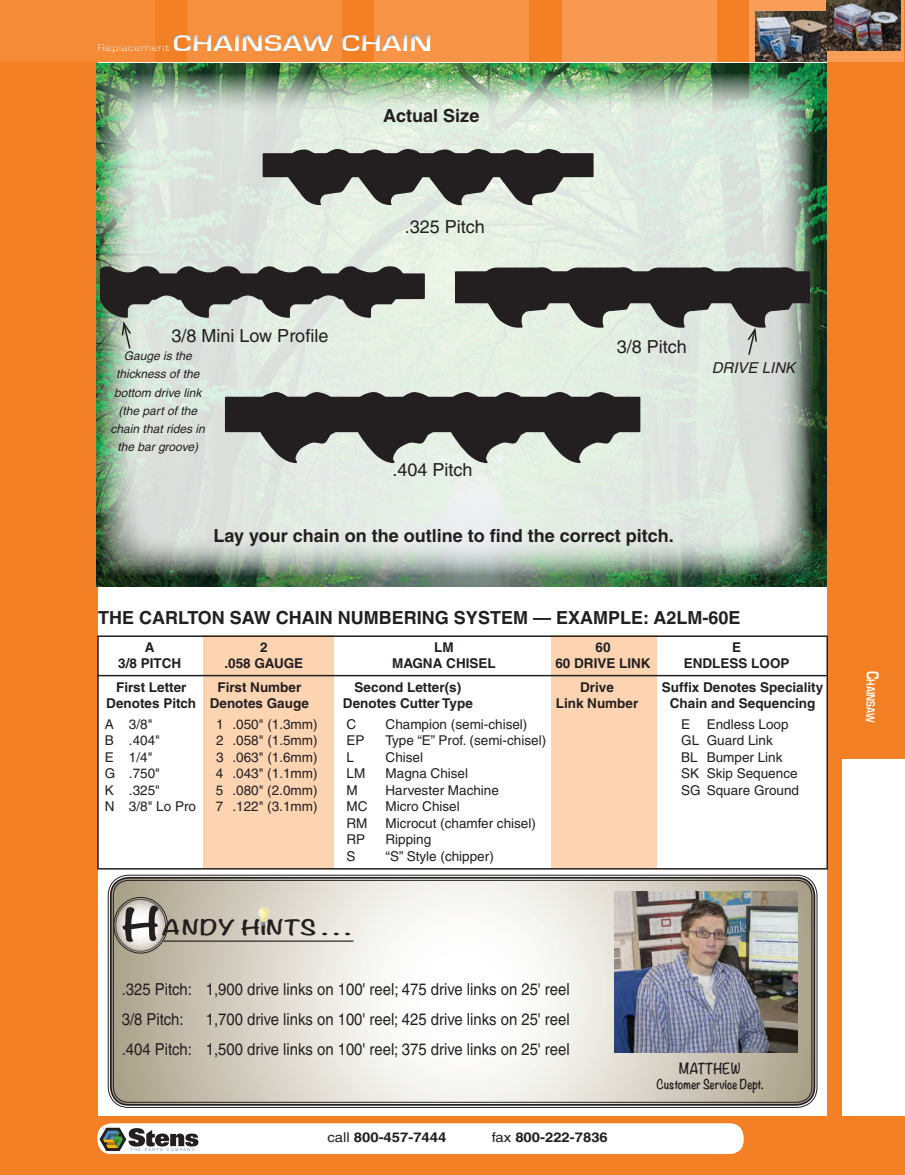
<style>
.page{position:relative;width:905px;height:1175px;background:#fff}
.page>*{position:absolute;margin:0;border:0;box-sizing:border-box;transform-origin:0 0}
.t1{font:700 24px "Eurostile";color:#fff;scale:1.3 1}
.t2{font:700 18.75px "Noteworthy";color:#231f20;scale:1.37 1}
.t3{font:700 18px "Helvetica";color:#231f20}
.t4{font:18px "Helvetica";color:#231f20}
.t5{font:16.5px/30px "Helvetica";color:#231f20;scale:.9 1}
.t6{font:italic 15px "Helvetica";color:#231f20}
.t7{font:13.5px "Helvetica";color:#231f20}
.t8{font:700 13.5px "Helvetica";color:#231f20}
.t9{font:700 13.5px "Helvetica";color:#231f20;scale:1.1 1}
.t10{font:700 13.5px "Noteworthy";letter-spacing:-.025em;color:#231f20;scale:.9 1}
.t11{font:700 12.6px "Eurostile";color:#fff;scale:.75 1}
.t12{font:italic 12px/18px "Helvetica";color:#231f20;text-align:center}
.t13{font:700 12px "Noteworthy";color:#231f20;scale:.9 1}
.t14{font:10.5px "Eurostile";color:#fff;scale:1.25 1}
.s1{font-size:41.1px}
.s2{font-weight:400}
.s3{font-size:18px}
</style>
<div class="page">
<div style="left:0;top:51px;width:97px;height:1072px;background:#f48026"></div>
<div style="left:0;top:0;width:904px;height:62px;background:#f48026"></div>
<div style="left:826px;top:59px;width:15px;height:1068px;background:#f48026"></div>
<div style="left:836px;top:0;width:68px;height:758px;background:#f48026"></div>
<div style="left:0;top:0;width:154px;height:62px;background:#f58b37"></div>
<div style="left:187px;top:0;width:155px;height:62px;background:#f6903f"></div>
<div style="left:375px;top:0;width:154px;height:62px;background:#f79448"></div>
<div style="left:562px;top:0;width:154px;height:62px;background:#f79951"></div>
<div style="left:749px;top:0;width:154px;height:62px;background:#f89e58"></div>
<div style="left:0;top:1116px;width:904px;height:58px;background:#f48026"></div>
<div style="left:95px;top:32px;width:341px;height:26px;background:#fff;opacity:.75"></div>
<div style="left:95px;top:30px;width:339px;height:23px;background:#231f20;opacity:.75"></div>
<div style="left:98px;top:1123px;width:645px;height:30px;background:#fff;border-radius:14px"></div>
<svg style="left:99px;top:1127px;width:99px;height:24px"></svg>
<img style="left:826px;top:0;width:74px;height:50px">
<img style="left:755px;top:12px;width:71px;height:49px">
<img style="left:97px;top:64px;width:729px;height:522px">
<svg style="left:100px;top:74px;width:713px;height:501px;background:#ccdace"></svg>
<svg style="left:252px;top:390px;width:88px;height:74px;background:#989b97"></svg>
<div style="left:226px;top:397px;width:413px;height:34px;background:#231f20"></div>
<div style="left:225px;top:397px;width:415px;height:35px;border:2px solid #231f20"></div>
<svg style="left:350px;top:390px;width:179px;height:74px"></svg>
<svg style="left:537px;top:390px;width:85px;height:74px"></svg>
<svg style="left:455px;top:266px;width:355px;height:90px;background:#81847f"></svg>
<svg style="left:100px;top:265px;width:325px;height:85px;background:#8e938d"></svg>
<svg style="left:285px;top:149px;width:282px;height:57px;background:#858782"></svg>
<div style="left:263px;top:154px;width:330px;height:22px;background:#231f20"></div>
<div style="left:263px;top:153px;width:330px;height:24px;border:2px solid #231f20"></div>
<div style="left:551px;top:635px;width:106px;height:234px;background:#fdd4b2"></div>
<div style="left:203px;top:635px;width:131px;height:233px;background:#fdd4b2"></div>
<div style="left:97px;top:635px;width:731px;height:234px;border:2px solid #231f20"></div>
<hr style="left:97px;top:675px;width:729px;height:1px;background:#231f20">
<svg style="left:111px;top:877px;width:703px;height:227px"></svg>
<div style="left:108px;top:874px;width:709px;height:233px;border:1px solid #231f20;border-radius:21px"></div>
<div style="left:110px;top:877px;width:705px;height:228px;border:2px solid #231f20;border-radius:18px"></div>
<div style="left:113px;top:880px;width:699px;height:222px;border:1px solid #231f20;border-radius:15px"></div>
<div style="left:113px;top:897px;width:55px;height:56px;border:1px solid #231f20;border-radius:50%"></div>
<svg style="left:116px;top:899px;width:49px;height:52px"></svg>
<div style="left:115px;top:899px;width:51px;height:52px;border:1px solid #505052;border-radius:50%"></div>
<hr style="left:163px;top:940px;width:190px;height:1px;background:#231f20">
<img style="left:258px;top:906px;width:11px;height:19px">
<img style="left:614px;top:891px;width:184px;height:161px">
<p class="t14" style="left:97px;top:42px;width:59px">Replacement</p>
<h1 class="t1" style="left:173px;top:30px;width:201px">CHAINSAW CHAIN</h1>
<h3 class="t3" style="left:383px;top:105px;width:98px">Actual Size</h3>
<h3 class="t4" style="left:405px;top:216px;width:82px">.325 Pitch</h3>
<h3 class="t4" style="left:171px;top:325px;width:158px">3/8 Mini Low Profile</h3>
<p class="t12" style="left:111px;top:347px;width:96px">Gauge is the thickness of the bottom drive link (the part of the chain that rides in the bar groove)</p>
<h3 class="t4" style="left:392px;top:459px;width:82px">.404 Pitch</h3>
<h3 class="t4" style="left:616px;top:336px;width:72px">3/8 Pitch</h3>
<h3 class="t3" style="left:213px;top:524px;width:461px">Lay your chain on the outline to find the correct pitch.</h3>
<p class="t6" style="left:711px;top:358px;width:85px">DRIVE LINK</p>
<h3 class="t3" style="left:98px;top:606px;width:641px">The Carlton Saw Chain Numbering System — Example: A2LM-60E</h3>
<p class="t8" style="left:145px;top:639px;width:11px">A</p>
<p class="t8" style="left:260px;top:639px;width:9px">2</p>
<p class="t8" style="left:434px;top:639px;width:15px">LM</p>
<p class="t8" style="left:595px;top:639px;width:17px">60</p>
<p class="t8" style="left:732px;top:639px;width:5px">E</p>
<p class="t8" style="left:118px;top:655px;width:65px">3/8 Pitc h</p>
<p class="t8" style="left:224px;top:655px;width:80px">.058 Gauge</p>
<p class="t8" style="left:392px;top:655px;width:100px">Magna Chisel</p>
<p class="t8" style="left:555px;top:655px;width:117px">60 Drive Link E</p>
<p class="t8" style="left:692px;top:655px;width:98px">ndless Loop</p>
<p class="t8" style="left:116px;top:679px;width:72px">First Letter</p>
<p class="t8" style="left:217px;top:679px;width:85px">First Number</p>
<p class="t8" style="left:354px;top:679px;width:108px">Second Letter(s)</p>
<p class="t8" style="left:580px;top:679px;width:35px">Drive</p>
<p class="t8" style="left:662px;top:679px;width:163px">Suffix Denotes Speciality</p>
<p class="t8" style="left:106px;top:695px;width:204px">Denotes Pitch Denotes Gauge</p>
<p class="t8" style="left:343px;top:695px;width:131px">Denotes Cutter Type</p>
<p class="t8" style="left:555px;top:695px;width:84px">Link Number</p>
<p class="t8" style="left:669px;top:695px;width:147px">Chain and Sequencing</p>
<p class="t7" style="left:105px;top:716px;width:49px">A 3/8"</p>
<p class="t7" style="left:216px;top:716px;width:103px">1 .050" (1.3mm)</p>
<p class="t7" style="left:346px;top:716px;width:11px">C</p>
<p class="t7" style="left:385px;top:716px;width:143px">Champion (semi-chisel)</p>
<p class="t7" style="left:681px;top:716px;width:109px">E Endless Loop</p>
<p class="t7" style="left:105px;top:732px;width:57px">B .404"</p>
<p class="t7" style="left:216px;top:732px;width:103px">2 .058" (1.5mm)</p>
<p class="t7" style="left:346px;top:732px;width:20px">EP</p>
<p class="t7" style="left:385px;top:732px;width:162px">Type “E” Prof. (semi-chisel)</p>
<p class="t7" style="left:681px;top:732px;width:93px">GL Guard Link</p>
<p class="t7" style="left:105px;top:749px;width:49px">E 1/4"</p>
<p class="t7" style="left:216px;top:749px;width:103px">3 .063" (1.6mm)</p>
<p class="t7" style="left:346px;top:749px;width:9px">L</p>
<p class="t7" style="left:385px;top:749px;width:39px">Chisel</p>
<p class="t7" style="left:681px;top:749px;width:103px">BL Bumper Link</p>
<p class="t7" style="left:105px;top:765px;width:57px">G .750"</p>
<p class="t7" style="left:216px;top:765px;width:103px">4 .043" (1.1mm)</p>
<p class="t7" style="left:346px;top:765px;width:20px">LM</p>
<p class="t7" style="left:385px;top:765px;width:84px">Magna Chisel</p>
<p class="t7" style="left:681px;top:765px;width:118px">SK Skip Sequence</p>
<p class="t7" style="left:105px;top:782px;width:57px">K .325"</p>
<p class="t7" style="left:216px;top:782px;width:103px">5 .080" (2.0mm)</p>
<p class="t7" style="left:346px;top:782px;width:13px">M</p>
<p class="t7" style="left:385px;top:782px;width:115px">Harvester Machine</p>
<p class="t7" style="left:681px;top:782px;width:119px">SG Square Ground</p>
<p class="t7" style="left:105px;top:798px;width:93px">N 3/8" Lo Pro</p>
<p class="t7" style="left:216px;top:798px;width:103px">7 .122" (3.1mm)</p>
<p class="t7" style="left:346px;top:798px;width:22px">MC</p>
<p class="t7" style="left:385px;top:798px;width:76px">Micro Chisel</p>
<p class="t7" style="left:346px;top:815px;width:22px">RM</p>
<p class="t7" style="left:385px;top:815px;width:152px">Microcut (chamfer chisel)</p>
<p class="t7" style="left:346px;top:831px;width:20px">RP</p>
<p class="t7" style="left:385px;top:831px;width:47px">Ripping</p>
<p class="t7" style="left:346px;top:848px;width:11px">S</p>
<p class="t7" style="left:385px;top:848px;width:110px">“S” Style (chipper)</p>
<h2 class="t2" style="left:121px;top:911px;width:169px"><span class="s1">H</span>ANDY HiNTS . . .</h2>
<p class="t5" style="left:122px;top:973px;width:499px">.325 Pitch: 1,900 drive links on 100' reel; 475 drive links on 25' reel<br>3/8 Pitch:</p>
<p class="t5" style="left:122px;top:1003px;width:499px;text-align:right">1,700 drive links on 100' reel; 425 drive links on 25' reel<br>.404 Pitch: 1,500 drive links on 100' reel; 375 drive links on 25' reel</p>
<p class="t9" style="left:327px;top:1129px;width:110px"><span class="s2">call</span> 800-457-7444</p>
<p class="t9" style="left:492px;top:1129px;width:107px"><span class="s2">fax</span> 800-222-7836</p>
<p class="t10" style="left:679px;top:1056px;width:70px">MATTHEW</p>
<p class="t13" style="left:656px;top:1073px;width:120px">Customer Service Dept.</p>
<p class="t11" style="left:877px;top:671px;width:70px;rotate:91deg"><span class="s3">C</span>hainsaw</p>
</div>
